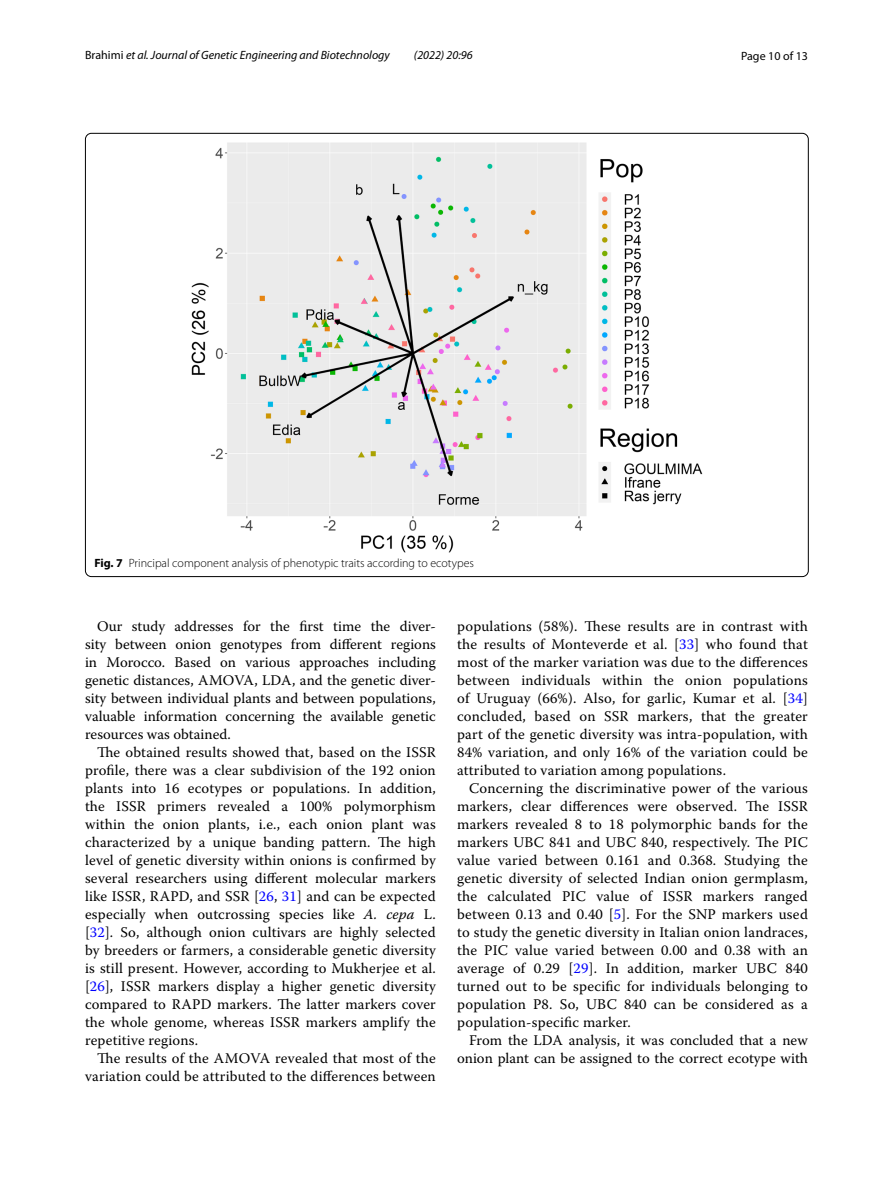
<style>
.page{position:relative;width:893px;height:1187px;background:#fff}
.page>*{position:absolute;margin:0;border:0;box-sizing:border-box;transform-origin:0 0}
.t1{font:14.7px/18px "Warnock Pro";letter-spacing:.01em;color:#000;text-align:justify}
.t2{font:300 12px "Myriad Pro";color:#000}
.t3{font:italic 12px "Myriad Pro";color:#000}
.t4{font:12px "Myriad Pro";color:#000}
.s1{font-style:normal}
.s2{font-weight:700}
.s3{color:#00f}
.s4{font-style:italic}
</style>
<div class="page">
<img style="left:192px;top:142px;width:510px;height:410px">
<p class="t3" style="left:85px;top:48px;width:306px"><span class="s1">Brahimi</span> et al. Journal of Genetic Engineering and Biotechnology</p>
<p class="t3" style="left:414px;top:48px;width:60px">(2022) 20:96</p>
<p class="t4" style="left:741px;top:48px;width:68px">Page 10 of 13</p>
<p class="t2" style="left:94px;top:556px;width:381px"><span class="s2">Fig. 7</span> Principal component analysis of phenotypic traits according to ecotypes</p>
<p class="t1" style="left:85px;top:616px;width:352px;text-indent:12px">Our study addresses for the first time the diver&shy;sity between onion genotypes from different regions in Morocco. Based on various approaches including genetic distances, AMOVA, LDA, and the genetic diver&shy;sity between individual plants and between populations, valuable information concerning the available genetic resources was obtained.</p>
<p class="t1" style="left:85px;top:742px;width:352px;text-indent:12px">The obtained results showed that, based on the ISSR profile, there was a clear subdivision of the 192 onion plants into 16 ecotypes or populations. In addition, the ISSR primers revealed a 100% polymorphism within the onion plants, i.e., each onion plant was characterized by a unique banding pattern. The high level of genetic diversity within onions is confirmed by several researchers using different molecular markers like ISSR, RAPD, and SSR [<span class="s3">26</span>, <span class="s3">31</span>] and can be expected especially when outcrossing species like <span class="s4">A. cepa</span> L. [<span class="s3">32</span>]. So, although onion cultivars are highly selected by breeders or farmers, a considerable genetic diversity is still present. However, according to Mukherjee et al. [<span class="s3">26</span>], ISSR markers display a higher genetic diversity compared to RAPD markers. The latter markers cover the whole genome, whereas ISSR markers amplify the repetitive regions.</p>
<p class="t1" style="left:85px;top:1048px;width:352px;text-align:right">The results of the AMOVA revealed that most of the variation could be attributed to the differences between</p>
<p class="t1" style="left:457px;top:616px;width:352px">populations (58%). These results are in contrast with the results of Monteverde et al. [<span class="s3">33</span>] who found that most of the marker variation was due to the differences between individuals within the onion populations of Uruguay (66%). Also, for garlic, Kumar et al. [<span class="s3">34</span>] concluded, based on SSR markers, that the greater part of the genetic diversity was intra-population, with 84% variation, and only 16% of the variation could be attributed to variation among populations.</p>
<p class="t1" style="left:457px;top:778px;width:352px;text-indent:12px">Concerning the discriminative power of the various markers, clear differences were observed. The ISSR markers revealed 8 to 18 polymorphic bands for the markers UBC 841 and UBC 840, respectively. The PIC value varied between 0.161 and 0.368. Studying the genetic diversity of selected Indian onion germplasm, the calculated PIC value of ISSR markers ranged between 0.13 and 0.40 [<span class="s3">5</span>]. For the SNP markers used to study the genetic diversity in Italian onion landraces, the PIC value varied between 0.00 and 0.38 with an average of 0.29 [<span class="s3">29</span>]. In addition, marker UBC 840 turned out to be specific for individuals belonging to population P8. So, UBC 840 can be considered as a population-specific marker.</p>
<p class="t1" style="left:457px;top:1030px;width:352px;text-align:right">From the LDA analysis, it was concluded that a new onion plant can be assigned to the correct ecotype with</p>
</div>
